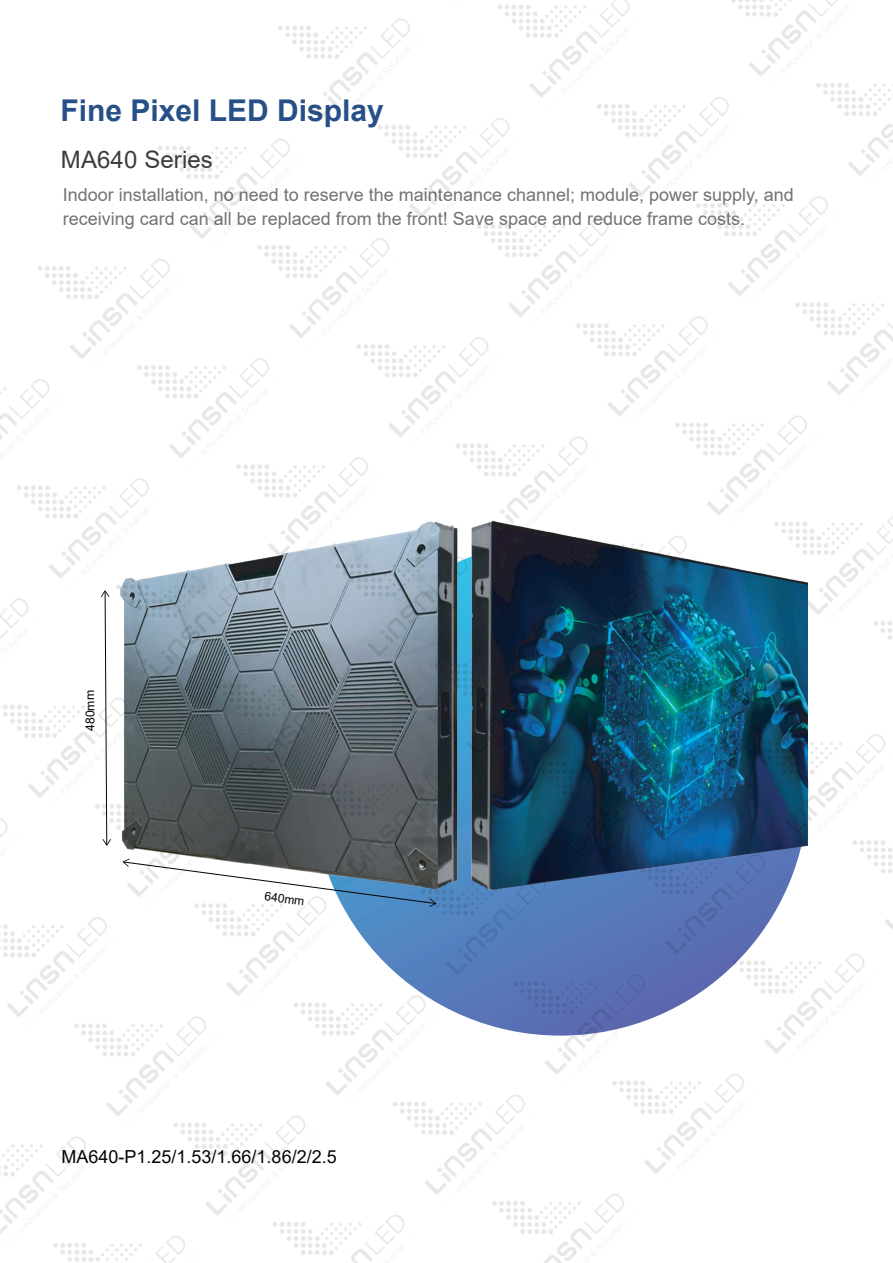
<style>
.page{position:relative;width:893px;height:1263px;background:#fff}
.page>*{position:absolute;margin:0;border:0;box-sizing:border-box;transform-origin:0 0}
.t1{font:700 30px "Arial";color:#275088}
.t2{font:24px "Arial";letter-spacing:.005em;color:#3e3b3b}
.t3{font:18px/24px "Arial";color:#737276}
.t4{font:18px "Arial";color:#070304}
.t5{font:12.3px "Arial";letter-spacing:-.01em;color:#070304}
.t6{font:12px "Arial";color:#070304}
</style>
<div class="page">
<svg style="left:344px;top:893px;width:42px;height:14px"></svg>
<img style="left:146px;top:571px;width:261px;height:322px">
<img style="left:471px;top:550px;width:337px;height:343px">
<img style="left:705px;top:890px;width:159px;height:164px">
<img style="left:60px;top:1236px;width:125px;height:27px">
<img style="left:0;top:1136px;width:104px;height:114px">
<img style="left:0;top:1136px;width:5px;height:15px">
<img style="left:280px;top:1215px;width:125px;height:48px">
<img style="left:180px;top:1115px;width:143px;height:114px">
<img style="left:81px;top:1016px;width:143px;height:114px">
<img style="left:0;top:917px;width:125px;height:114px">
<img style="left:0;top:818px;width:26px;height:114px">
<img style="left:499px;top:1194px;width:125px;height:69px">
<img style="left:400px;top:1095px;width:143px;height:113px">
<img style="left:301px;top:932px;width:143px;height:177px">
<img style="left:201px;top:833px;width:143px;height:177px">
<img style="left:102px;top:734px;width:143px;height:177px">
<img style="left:3px;top:691px;width:143px;height:121px">
<img style="left:0;top:598px;width:47px;height:114px">
<img style="left:619px;top:1010px;width:143px;height:164px">
<img style="left:486px;top:911px;width:177px;height:177px">
<img style="left:386px;top:812px;width:178px;height:177px">
<img style="left:287px;top:713px;width:178px;height:177px">
<img style="left:188px;top:613px;width:177px;height:178px">
<img style="left:101px;top:567px;width:165px;height:124px">
<img style="left:24px;top:478px;width:143px;height:114px">
<img style="left:0;top:379px;width:68px;height:114px">
<img style="left:606px;top:791px;width:177px;height:177px">
<img style="left:507px;top:692px;width:177px;height:177px">
<img style="left:407px;top:592px;width:178px;height:178px">
<img style="left:308px;top:522px;width:177px;height:148px">
<img style="left:209px;top:457px;width:177px;height:114px">
<img style="left:144px;top:358px;width:143px;height:114px">
<img style="left:38px;top:259px;width:150px;height:114px">
<img style="left:825px;top:848px;width:68px;height:99px">
<img style="left:726px;top:671px;width:164px;height:177px">
<img style="left:627px;top:571px;width:177px;height:178px">
<img style="left:528px;top:536px;width:177px;height:113px">
<img style="left:428px;top:436px;width:178px;height:114px">
<img style="left:363px;top:337px;width:143px;height:114px">
<img style="left:264px;top:238px;width:143px;height:114px">
<img style="left:158px;top:139px;width:150px;height:114px">
<img style="left:846px;top:629px;width:46px;height:99px">
<img style="left:747px;top:516px;width:146px;height:113px">
<img style="left:682px;top:415px;width:143px;height:114px">
<img style="left:583px;top:316px;width:143px;height:114px">
<img style="left:484px;top:217px;width:143px;height:114px">
<img style="left:384px;top:118px;width:143px;height:114px">
<img style="left:278px;top:18px;width:150px;height:114px">
<img style="left:802px;top:303px;width:91px;height:92px">
<img style="left:703px;top:196px;width:143px;height:114px">
<img style="left:604px;top:97px;width:143px;height:114px">
<img style="left:505px;top:0;width:143px;height:112px">
<img style="left:497px;top:0;width:51px;height:12px">
<img style="left:823px;top:84px;width:70px;height:92px">
<img style="left:731px;top:0;width:136px;height:91px">
<h1 class="t1" style="left:61px;top:90px;width:325px">Fine Pixel LED Display</h1>
<h2 class="t2" style="left:61px;top:143px;width:154px">MA640 Series</h2>
<p class="t3" style="left:63px;top:183px;width:733px">Indoor installation, no need to reserve the maintenance channel; module, power supply, and receiving card can all be replaced from the front! Save space and reduce frame costs.</p>
<p class="t5" style="left:82px;top:731px;width:43px;rotate:-90deg">480mm</p>
<p class="t6" style="left:266px;top:888px;width:42px;rotate:8deg">640mm</p>
<p class="t4" style="left:62px;top:1144px;width:277px">MA640-P1.25/1.53/1.66/1.86/2/2.5</p>
</div>
